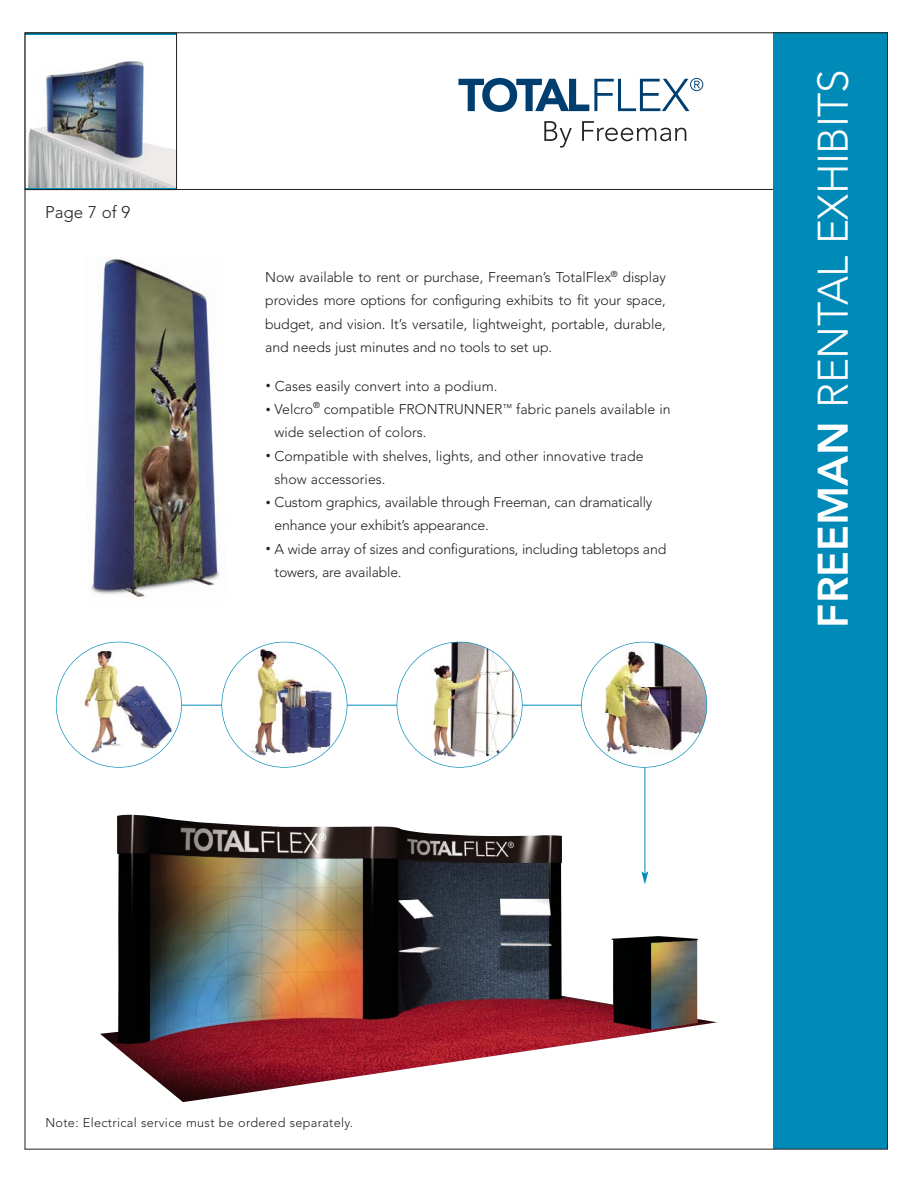
<style>
.page{position:relative;width:918px;height:1188px;background:#fff}
.page>*{position:absolute;margin:0;border:0;box-sizing:border-box;transform-origin:0 0}
.t1{font:300 42.3px "Avenir";letter-spacing:-.01em;color:#fff}
.t2{font:300 16.95px "Avenir";color:#20231e}
.t3{font:300 14.1px/23.2px "Avenir";color:#20231e}
.t4{font:300 12.75px "Avenir";letter-spacing:.025em;color:#20231e}
.s1{font-size:9.9px}
.s2{font-weight:800}
</style>
<div class="page">
<img style="left:100px;top:814px;width:617px;height:288px">
<hr style="left:645px;top:705px;width:1px;height:169px;background:#008ab8">
<svg style="left:641px;top:871px;width:7px;height:13px"></svg>
<hr style="left:105px;top:705px;width:566px;height:1px;background:#008ab8">
<hr style="left:46px;top:189px;width:742px;height:1px;background:#20231e">
<div style="left:773px;top:33px;width:115px;height:1116px;background:#008ab8"></div>
<img style="left:27px;top:61px;width:148px;height:126px">
<div style="left:25px;top:33px;width:152px;height:157px;border:1px solid #20231e"></div>
<img style="left:90px;top:259px;width:136px;height:339px">
<div style="left:56px;top:642px;width:126px;height:125px;background:#fff;border-radius:50%"></div>
<img style="left:81px;top:648px;width:94px;height:107px">
<div style="left:397px;top:642px;width:125px;height:125px;background:#fff;border-radius:50%"></div>
<img style="left:424px;top:642px;width:93px;height:125px">
<div style="left:222px;top:642px;width:125px;height:125px;background:#fff;border-radius:50%"></div>
<img style="left:245px;top:642px;width:93px;height:116px">
<div style="left:582px;top:642px;width:125px;height:125px;background:#fff;border-radius:50%"></div>
<img style="left:599px;top:642px;width:108px;height:116px">
<svg style="left:458px;top:78px;width:245px;height:34px"></svg>
<svg style="left:544px;top:121px;width:28px;height:27px"></svg>
<svg style="left:582px;top:121px;width:104px;height:20px"></svg>
<p class="t2" style="left:45px;top:205px;width:87px">Page 7 of 9</p>
<p class="t3" style="left:265px;top:267px;width:402px;text-align:justify">Now available to rent or purchase, Freeman’s TotalFlex<sup>®</sup> display provides more options for configuring exhibits to fit your space, budget, and vision. It’s versatile, lightweight, portable, durable, and needs just minutes and no tools to set up.</p>
<p class="t3" style="left:266px;top:376px;width:233px"><span class="s1">•</span> Cases easily convert into a podium.</p>
<p class="t3" style="left:275px;top:399px;width:397px;text-indent:-9px"><span class="s1">•</span> Velcro<sup>®</sup> compatible FRONTRUNNER<sup>™</sup> fabric panels available in wide selection of colors.</p>
<p class="t3" style="left:275px;top:445px;width:370px;text-indent:-9px"><span class="s1">•</span> Compatible with shelves, lights, and other innovative trade show accessories.</p>
<p class="t3" style="left:275px;top:492px;width:379px;text-indent:-9px"><span class="s1">•</span> Custom graphics, available through Freeman, can dramatically enhance your exhibit’s appearance.</p>
<p class="t3" style="left:275px;top:538px;width:393px;text-indent:-9px"><span class="s1">•</span> A wide array of sizes and configurations, including tabletops and towers, are available.</p>
<h1 class="t1" style="left:816px;top:628px;width:560px;rotate:-90deg"><span class="s2">FREEMAN</span> RENTAL EXHIBITS</h1>
<p class="t4" style="left:45px;top:1118px;width:309px">Note: Electrical service must be ordered separately.</p>
</div>
